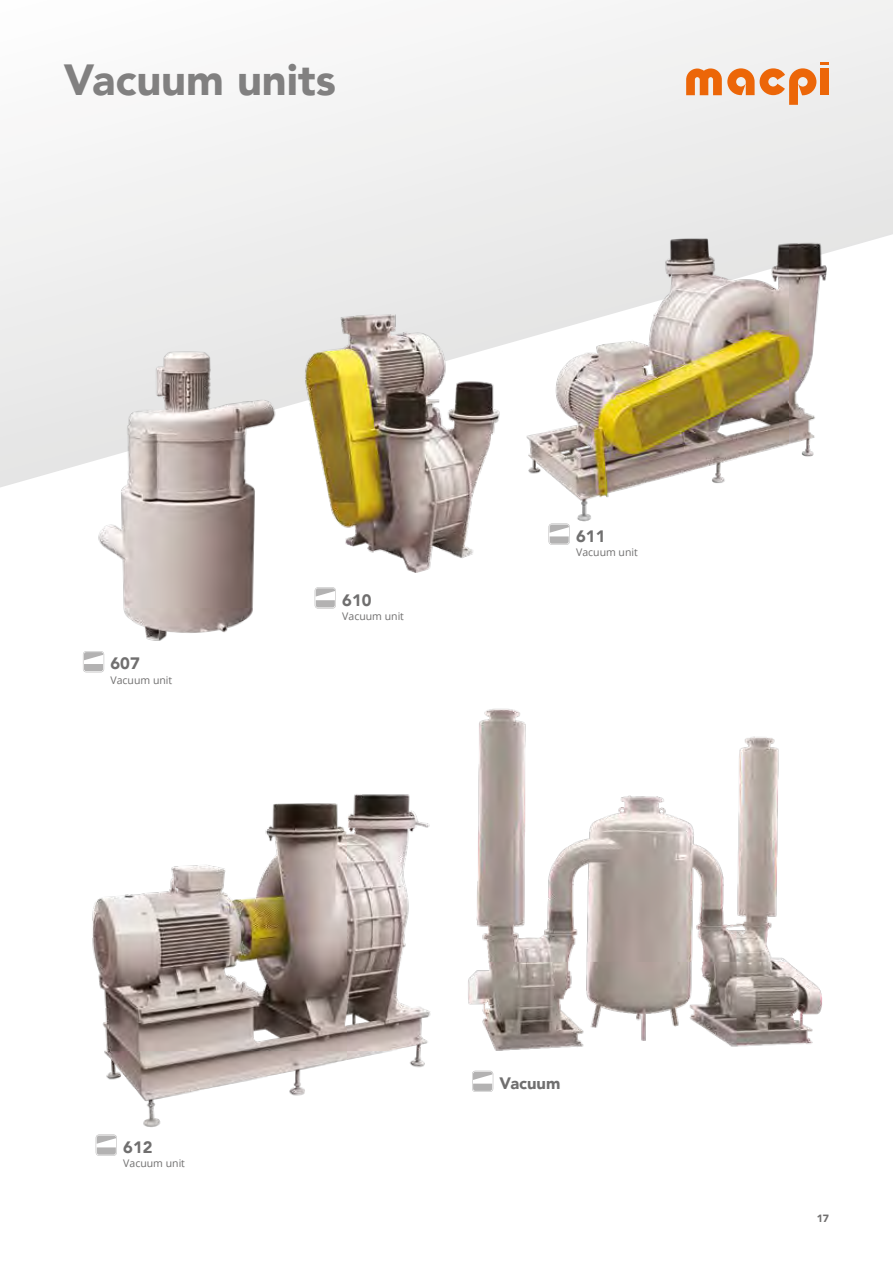
<style>
.page{position:relative;width:893px;height:1263px;background:#fff}
.page>*{position:absolute;margin:0;border:0;box-sizing:border-box;transform-origin:0 0}
.t1{font:900 43.5px "Avenir";color:#818080}
.t2{font:900 16.5px "Avenir";color:#706f6f}
.t3{font:10.5px "Open Sans";color:#706f6f}
.t4{font:900 10.5px "Avenir";color:#706f6f}
</style>
<div class="page">
<svg style="left:0;top:0;width:893px;height:487px"></svg>
<svg style="left:96px;top:1145px;width:21px;height:11px"></svg>
<svg style="left:83px;top:659px;width:21px;height:13px"></svg>
<svg style="left:315px;top:587px;width:21px;height:21px"></svg>
<svg style="left:549px;top:534px;width:21px;height:11px"></svg>
<svg style="left:472px;top:1071px;width:21px;height:21px"></svg>
<svg style="left:686px;top:62px;width:143px;height:43px"></svg>
<img style="left:74px;top:332px;width:214px;height:327px">
<img style="left:288px;top:299px;width:225px;height:274px">
<img style="left:513px;top:225px;width:327px;height:309px">
<img style="left:92px;top:794px;width:339px;height:351px">
<img style="left:468px;top:708px;width:354px;height:343px">
<h1 class="t1" style="left:64px;top:42px;width:274px">Vacuum units</h1>
<h2 class="t2" style="left:111px;top:649px;width:31px">607</h2>
<p class="t3" style="left:111px;top:673px;width:63px">Vacuum unit</p>
<h2 class="t2" style="left:123px;top:1133px;width:31px">612</h2>
<p class="t3" style="left:123px;top:1156px;width:63px">Vacuum unit</p>
<h2 class="t2" style="left:342px;top:586px;width:31px">610</h2>
<p class="t3" style="left:342px;top:609px;width:63px">Vacuum unit</p>
<h2 class="t2" style="left:576px;top:522px;width:31px">611</h2>
<p class="t3" style="left:576px;top:545px;width:63px">Vacuum unit</p>
<h2 class="t2" style="left:500px;top:1069px;width:62px">Vacuum</h2>
<p class="t4" style="left:817px;top:1210px;width:14px">17</p>
</div>
